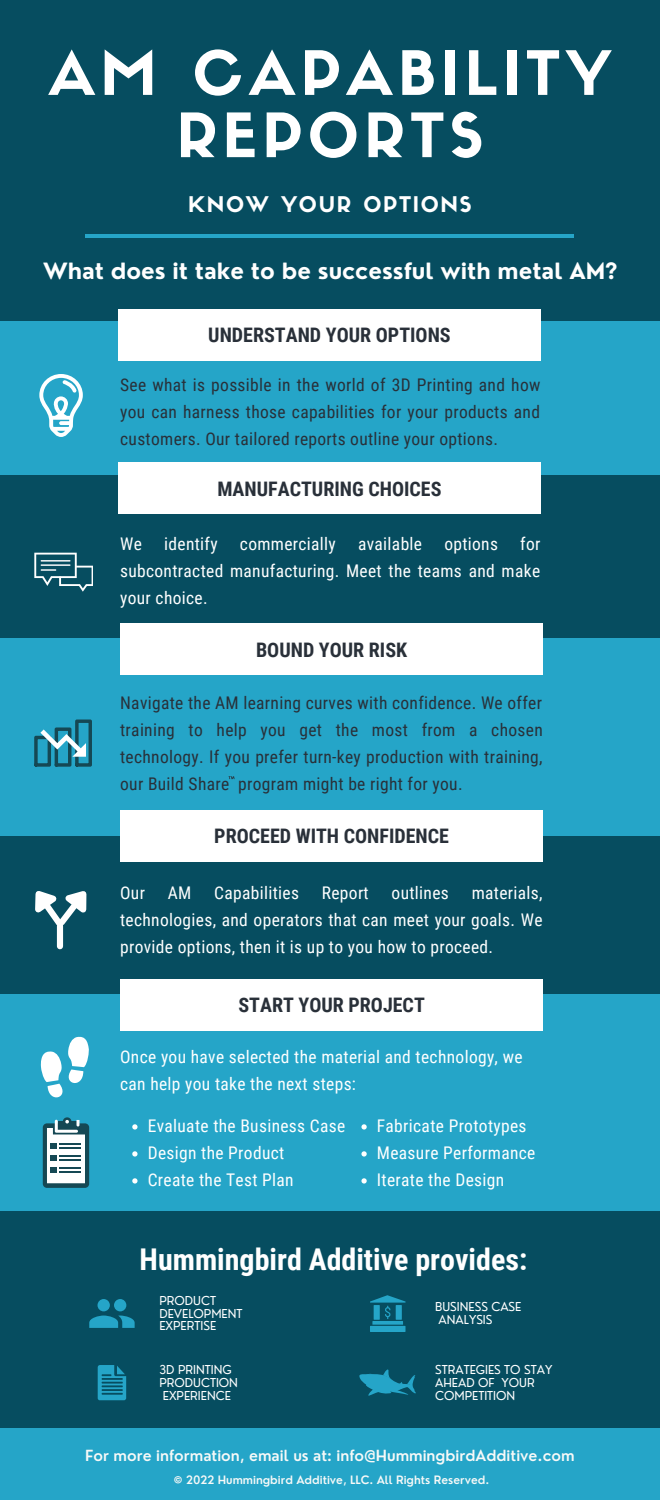
<style>
.page{position:relative;width:660px;height:1500px;background:#064d60}
.page>*{position:absolute;margin:0;border:0;box-sizing:border-box;transform-origin:0 0}
.t1{font:60px/62.2px "Sifonn Basic";letter-spacing:.09em;color:#fff;text-align:center}
.t2{font:700 30px "Roboto Condensed";color:#fff}
.t3{font:700 21.9px "Nourd";color:#fff}
.t4{font:21.2px "Sifonn Basic";letter-spacing:.08em;color:#fff}
.t5{font:700 20px "Roboto Condensed";color:#293039}
.t6{font:17.5px/27px "Roboto Condensed";letter-spacing:.02em;color:#fff}
.t7{font:17.5px/27px "Roboto Condensed";letter-spacing:.02em;color:#293039;text-align:justify}
.t8{font:600 15px "Nourd";color:#f7f9f8}
.t9{font:12px/12.8px "Nourd";color:#fff}
.t10{font:600 11.3px "Nourd";color:#f7f9f8}
</style>
<div class="page">
<hr style="left:86px;top:234px;width:488px;height:4px;background:#25a5c8">
<div style="left:0;top:321px;width:660px;height:154px;background:#25a5c8"></div>
<div style="left:118px;top:309px;width:423px;height:52px;background:#fff"></div>
<svg style="left:39px;top:374px;width:44px;height:63px"></svg>
<svg style="left:34px;top:553px;width:59px;height:39px"></svg>
<div style="left:118px;top:463px;width:423px;height:51px;background:#fff"></div>
<div style="left:0;top:638px;width:660px;height:198px;background:#25a5c8"></div>
<div style="left:120px;top:623px;width:423px;height:52px;background:#fff"></div>
<div style="left:120px;top:810px;width:423px;height:52px;background:#fff"></div>
<svg style="left:35px;top:891px;width:52px;height:41px"></svg>
<div style="left:57px;top:926px;width:6px;height:20px;background:#fff"></div>
<div style="left:0;top:995px;width:660px;height:216px;background:#25a5c8"></div>
<div style="left:120px;top:979px;width:423px;height:52px;background:#fff"></div>
<svg style="left:40px;top:1036px;width:49px;height:62px"></svg>
<svg style="left:89px;top:1299px;width:46px;height:29px"></svg>
<svg style="left:98px;top:1365px;width:28px;height:35px"></svg>
<svg style="left:370px;top:1295px;width:36px;height:30px"></svg>
<div style="left:370px;top:1326px;width:36px;height:6px;background:#25a5c8"></div>
<svg style="left:359px;top:1369px;width:57px;height:27px"></svg>
<svg style="left:132px;top:1124px;width:6px;height:6px"></svg>
<svg style="left:132px;top:1151px;width:6px;height:6px"></svg>
<svg style="left:132px;top:1178px;width:6px;height:6px"></svg>
<svg style="left:361px;top:1124px;width:6px;height:6px"></svg>
<svg style="left:361px;top:1151px;width:6px;height:6px"></svg>
<svg style="left:361px;top:1178px;width:6px;height:6px"></svg>
<svg style="left:34px;top:720px;width:58px;height:47px"></svg>
<div style="left:43px;top:1123px;width:46px;height:65px;background:#154854;border-radius:4px"></div>
<svg style="left:47px;top:1117px;width:38px;height:66px"></svg>
<svg style="left:229px;top:776px;width:6px;height:3px"></svg>
<div style="left:0;top:1428px;width:660px;height:72px;background:#25a5c8"></div>
<h1 class="t1" style="left:49px;top:49px;width:564px">AM CAPABILITY<br>REPORTS</h1>
<p class="t4" style="left:188px;top:196px;width:285px">KNOW YOUR OPTIONS</p>
<p class="t3" style="left:43px;top:257px;width:576px">What does it take to be successful with metal AM?</p>
<p class="t5" style="left:208px;top:324px;width:244px">UNDERSTAND YOUR OPTIONS</p>
<p class="t7" style="left:120px;top:371px;width:422px">See what is possible in the world of 3D Printing and how you can harness those capabilities for your products and customers. Our tailored reports outline your options.</p>
<p class="t5" style="left:217px;top:477px;width:226px">MANUFACTURING CHOICES</p>
<p class="t6" style="left:120px;top:530px;width:422px;text-align:justify;text-indent:400px">for subcontracted manufacturing. Meet the teams and make your choice.</p>
<p class="t6" style="left:120px;top:530px;width:23px">We</p>
<p class="t6" style="left:164px;top:530px;width:55px">identify</p>
<p class="t6" style="left:240px;top:530px;width:97px">commercially</p>
<p class="t6" style="left:358px;top:530px;width:65px">available</p>
<p class="t6" style="left:444px;top:530px;width:55px">options</p>
<p class="t5" style="left:256px;top:638px;width:153px">BOUND YOUR RISK</p>
<p class="t7" style="left:120px;top:689px;width:424px">Navigate the AM learning curves with confidence. We offer training to help you get the most from a chosen technology. If you prefer turn-key production with training, our Build Share program might be right for you.</p>
<p class="t5" style="left:214px;top:824px;width:236px">PROCEED WITH CONFIDENCE</p>
<p class="t6" style="left:120px;top:879px;width:424px;text-align:justify;text-indent:352px">materials, technologies, and operators that can meet your goals. We provide options, then it is up to you how to proceed.</p>
<p class="t6" style="left:120px;top:879px;width:26px">Our</p>
<p class="t6" style="left:168px;top:879px;width:25px">AM</p>
<p class="t6" style="left:214px;top:879px;width:86px">Capabilities</p>
<p class="t6" style="left:322px;top:879px;width:48px">Report</p>
<p class="t6" style="left:392px;top:879px;width:59px">outlines</p>
<p class="t5" style="left:238px;top:993px;width:188px">START YOUR PROJECT</p>
<p class="t6" style="left:120px;top:1043px;width:404px">Once you have selected the material and technology, we can help you take the next steps:</p>
<p class="t6" style="left:148px;top:1112px;width:199px">Evaluate the Business Case<br>Design the Product<br>Create the Test Plan</p>
<p class="t6" style="left:377px;top:1112px;width:160px">Fabricate Prototypes<br>Measure Performance<br>Iterate the Design</p>
<h2 class="t2" style="left:140px;top:1242px;width:389px">Hummingbird Additive provides:</h2>
<p class="t9" style="left:159px;top:1294px;width:85px">PRODUCT<br>DEVELOPMENT<br>EXPERTISE</p>
<p class="t9" style="left:159px;top:1363px;width:80px">3D PRINTING<br>PRODUCTION<br>EXPERIENCE</p>
<p class="t9" style="left:435px;top:1300px;width:88px">BUSINESS CASE<br>ANALYSIS</p>
<p class="t9" style="left:435px;top:1363px;width:119px">STRATEGIES TO STAY<br>AHEAD OF YOUR<br>COMPETITION</p>
<p class="t8" style="left:85px;top:1446px;width:491px">For more information, email us at: info@HummingbirdAdditive.com</p>
<p class="t10" style="left:174px;top:1473px;width:317px">© 2022 Hummingbird Additive, LLC. All Rights Reserved.</p>
</div>
